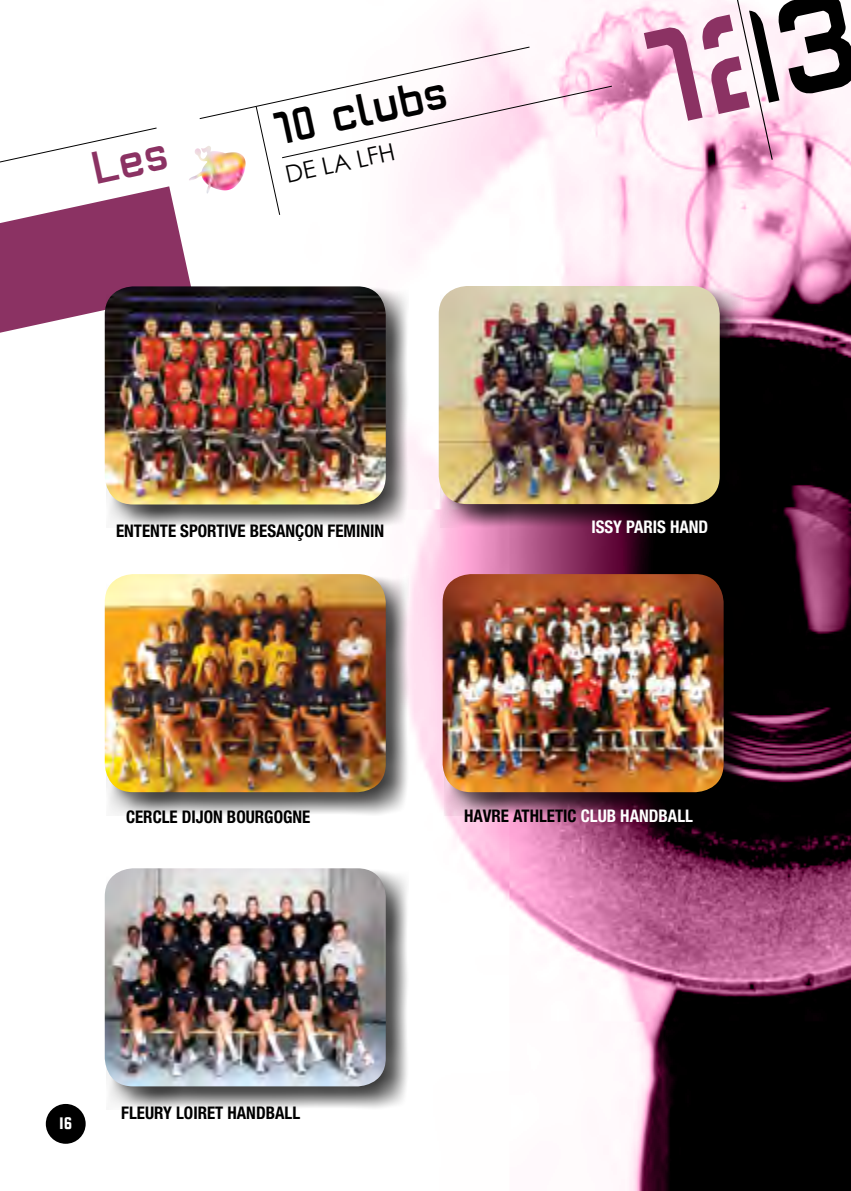
<style>
.page{position:relative;width:851px;height:1191px;background:#fff}
.page>*{position:absolute;margin:0;border:0;box-sizing:border-box;transform-origin:0 0}
.t1{font:39.8px "Maximilien";color:#000}
.t2{font:23.8px "Century Gothic";color:#000}
.t3{font:18px "Squada One";color:#fff}
.t4{font:700 condensed 17.4px "Helvetica Neue LT Std";color:#000}
.t5{font:700 condensed 17.4px "Helvetica Neue LT Std";color:#fff}
.s1{color:#fff}
</style>
<div class="page">
<img style="left:104px;top:0;width:746px;height:1191px">
<svg style="left:43px;top:1101px;width:45px;height:45px"></svg>
<div style="left:46px;top:1104px;width:40px;height:39px;background:#000;border-radius:50%"></div>
<svg style="left:643px;top:0;width:207px;height:161px"></svg>
<svg style="left:199px;top:46px;width:413px;height:170px"></svg>
<div style="left:106px;top:575px;width:302px;height:240px;background:#000;opacity:.75"></div>
<img style="left:105px;top:574px;width:280px;height:218px">
<div style="left:106px;top:869px;width:302px;height:240px;background:#000;opacity:.75"></div>
<img style="left:105px;top:868px;width:280px;height:218px">
<div style="left:106px;top:288px;width:302px;height:240px;background:#000;opacity:.75"></div>
<img style="left:105px;top:286px;width:280px;height:218px">
<div style="left:444px;top:575px;width:302px;height:240px;background:#000;opacity:.75"></div>
<img style="left:442px;top:574px;width:281px;height:218px">
<div style="left:440px;top:287px;width:302px;height:240px;background:#000;opacity:.75"></div>
<img style="left:438px;top:286px;width:281px;height:218px">
<svg style="left:0;top:124px;width:192px;height:209px"></svg>
<h1 class="t1" style="left:270px;top:104px;width:175px;rotate:-12deg">10 clubs</h1>
<h2 class="t2" style="left:283px;top:160px;width:113px;rotate:-12deg">DE LA LFH</h2>
<p class="t4" style="left:116px;top:520px;width:269px">ENTENTE SPORTIVE BESANÇON FEMININ</p>
<p class="t5" style="left:591px;top:516px;width:118px">ISSY PARIS HAND</p>
<p class="t4" style="left:126px;top:806px;width:186px">CERCLE DIJON BOURGOGNE</p>
<p class="t4" style="left:464px;top:805px;width:230px">HAVRE ATHLETIC <span class="s1">CLUB HANDBALL</span></p>
<p class="t3" style="left:59px;top:1113px;width:15px">16</p>
<p class="t4" style="left:121px;top:1102px;width:180px">FLEURY LOIRET HANDBALL</p>
</div>
